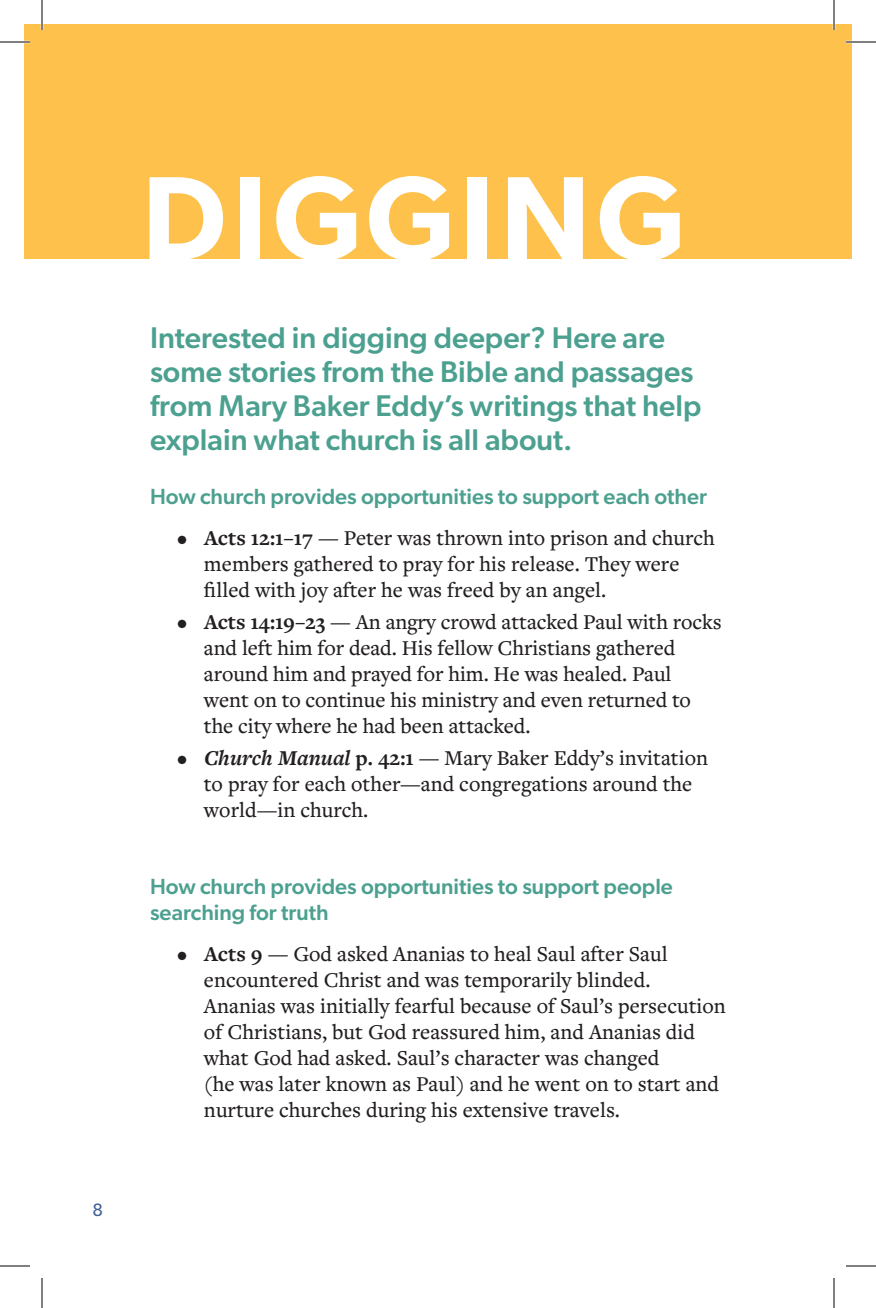
<style>
.page{position:relative;width:876px;height:1308px;background:#fff}
.page>*{position:absolute;margin:0;border:0;box-sizing:border-box;transform-origin:0 0}
.t1{font:600 120px "Gibson";letter-spacing:.05em;color:#fff}
.Section_head{font:500 30px/34px "Gibson";color:#4ca090}
.t2{font:500 22px/26px "Freight Text Pro";color:#231f20}
.Question{font:500 22px/26px "Gibson";color:#4ca090}
.t3{font:18px "Gibson";color:#3f6095}
.s1{font-weight:700}
.s2{font-weight:700;font-style:italic}
</style>
<div class="page">
<div style="left:24px;top:24px;width:828px;height:235px;background:#fec24c"></div>
<hr style="left:0;top:41px;width:30px;height:2px;background:#fff">
<hr style="left:846px;top:41px;width:30px;height:2px;background:#fff">
<hr style="left:41px;top:0;width:2px;height:30px;background:#fff">
<hr style="left:833px;top:0;width:2px;height:30px;background:#fff">
<hr style="left:0;top:42px;width:30px;height:1px;background:#000">
<hr style="left:846px;top:42px;width:30px;height:1px;background:#000">
<hr style="left:0;top:1266px;width:30px;height:1px;background:#000">
<hr style="left:846px;top:1266px;width:30px;height:1px;background:#000">
<hr style="left:42px;top:0;width:1px;height:30px;background:#000">
<hr style="left:42px;top:1278px;width:1px;height:30px;background:#000">
<hr style="left:834px;top:0;width:1px;height:30px;background:#000">
<hr style="left:834px;top:1278px;width:1px;height:30px;background:#000">
<p class="t3" style="left:92px;top:1199px;width:12px">8</p>
<p class="t1" style="left:142px;top:147px;width:545px">DIGGING</p>
<p class="Section_head" style="left:150px;top:320px;width:553px">Interested in digging deeper? Here are some stories from the Bible and passages from Mary Baker Eddy’s writings that help explain what church is all about.</p>
<p class="Question" style="left:150px;top:483px;width:559px">How church provides opportunities to support each other</p>
<p class="t2" style="left:204px;top:524px;width:512px;text-indent:-27px">• <span class="s1">Acts 12:1–17</span> — Peter was thrown into prison and church members gathered to pray for his release. They were filled with joy after he was freed by an angel.</p>
<p class="t2" style="left:204px;top:608px;width:519px;text-indent:-27px">• <span class="s1">Acts 14:19–23</span> — An angry crowd attacked Paul with rocks and left him for dead. His fellow Christians gathered around him and prayed for him. He was healed. Paul went on to continue his ministry and even returned to the city where he had been attacked.</p>
<p class="t2" style="left:204px;top:745px;width:506px;text-indent:-27px"><span class="s2">• Church Manual</span> <span class="s1">p. 42:1</span> — Mary Baker Eddy’s invitation to pray for each other—and congregations around the world—in church.</p>
<p class="Question" style="left:150px;top:873px;width:524px">How church provides opportunities to support people searching for truth</p>
<p class="t2" style="left:204px;top:940px;width:523px;text-indent:-27px">• <span class="s1">Acts 9</span> — God asked Ananias to heal Saul after Saul encountered Christ and was temporarily blinded.<br>Ananias was initially fearful because of Saul’s persecution of Christians, but God reassured him, and Ananias did what God had asked. Saul’s character was changed<br>(he was later known as Paul) and he went on to start and nurture churches during his extensive travels.</p>
</div>
